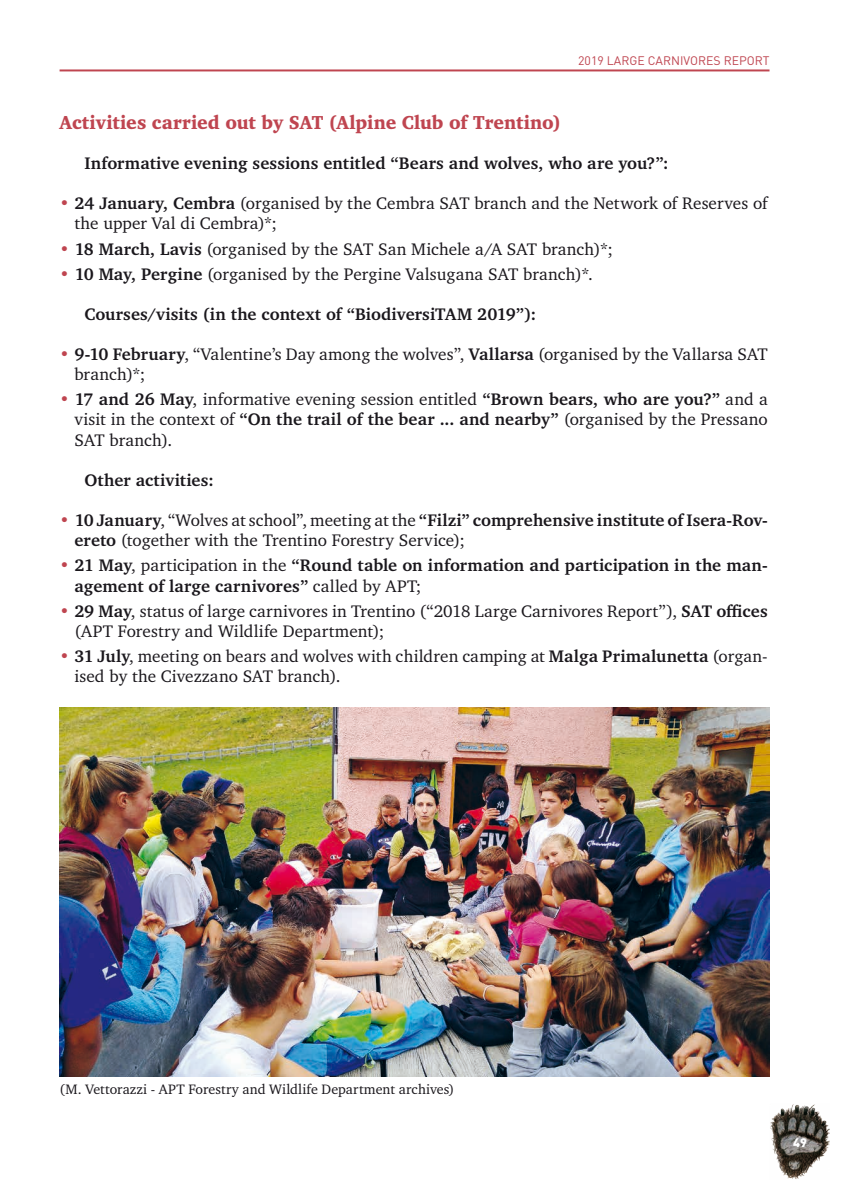
<style>
.page{position:relative;width:844px;height:1191px;background:#fff}
.page>*{position:absolute;margin:0;border:0;box-sizing:border-box;transform-origin:0 0}
.t1{font:900 19.25px "Charter BT Pro";color:#bf4550;scale:.93 1}
.t2{font:17.15px/20.1px "Charter BT Pro";letter-spacing:.005em;color:#1a171c}
.t3{font:700 17.15px/20.1px "Charter BT Pro";letter-spacing:.005em;color:#1a171c}
.t4{font:14px "Charter BT Pro";letter-spacing:.005em;color:#1a171c}
.t5{font:12.25px "DIN";color:#bf4550}
.t6{font:900 12.25px "DIN";color:#fff}
.s1{font-weight:700;color:#bf4550}
.s2{font-weight:700}
.s3{color:#bf4550}
.s4{font-weight:400}
</style>
<div class="page">
<img style="left:770px;top:1104px;width:59px;height:75px">
<hr style="left:60px;top:69px;width:709px;height:2px;background:#bf4550">
<img style="left:60px;top:708px;width:709px;height:368px">
<p class="t5" style="left:578px;top:52px;width:193px">2019 LARGE CARNIVORES REPORT</p>
<p class="t1" style="left:60px;top:110px;width:540px">Activities carried out by SAT (Alpine Club of Trentino)</p>
<p class="t3" style="left:84px;top:153px;width:585px">Informative evening sessions entitled “Bears and wolves, who are you?”:</p>
<p class="t2" style="left:74px;top:193px;width:694px;text-indent:-15px"><span class="s1">•</span> <span class="s2">24 January, Cembra</span> (organised by the Cembra SAT branch and the Network of Reserves of the upper Val di Cembra)*;</p>
<p class="t2" style="left:60px;top:238px;width:554px"><span class="s1">•</span> <span class="s2">18 March, Lavis</span> (organised by the SAT San Michele a/A SAT branch)*;</p>
<p class="t2" style="left:60px;top:263px;width:535px"><span class="s1">•</span> <span class="s2">10 May, Pergine</span> (organised by the Pergine Valsugana SAT branch)*.</p>
<p class="t3" style="left:84px;top:304px;width:453px">Courses/visits (in the context of “BiodiversiTAM 2019”):</p>
<p class="t2" style="left:74px;top:344px;width:694px;text-indent:-15px"><span class="s1">•</span> <span class="s2">9-10 February</span>, “Valentine’s Day among the wolves”, <span class="s2">Vallarsa</span> (organised by the Vallarsa SAT branch)*;</p>
<p class="t2" style="left:74px;top:389px;width:694px;text-align:justify;text-indent:-15px"><span class="s1">•</span> <span class="s2">17 and 26 May</span>, informative evening session entitled <span class="s2">“Brown bears, who are you?”</span> and a visit in the context of <span class="s2">“On the trail of the bear ... and nearby”</span> (organised by the Pressano SAT branch).</p>
<p class="t3" style="left:84px;top:470px;width:131px">Other activities:</p>
<p class="t2" style="left:74px;top:510px;width:694px;text-indent:-15px"><span class="s1">•</span> <span class="s2">10 January</span>, “Wolves at school”, meeting at the <span class="s2">“Filzi” comprehensive institute of Isera-Rov&shy;ereto</span> (together with the Trentino Forestry Service);</p>
<p class="t3" style="left:74px;top:555px;width:694px;text-indent:-15px"><span class="s3">•</span> 21 May<span class="s4">, participation in the</span> “Round table on information and participation in the man&shy;agement of large carnivores” <span class="s4">called by APT;</span></p>
<p class="t2" style="left:74px;top:600px;width:694px;text-indent:-15px"><span class="s1">•</span> <span class="s2">29 May</span>, status of large carnivores in Trentino (“2018 Large Carnivores Report”), <span class="s2">SAT offices </span>(APT Forestry and Wildlife Department);</p>
<p class="t2" style="left:74px;top:646px;width:694px;text-indent:-15px"><span class="s1">•</span> <span class="s2">31 July</span>, meeting on bears and wolves with children camping at <span class="s2">Malga Primalunetta</span> (organ&shy;ised by the Civezzano SAT branch).</p>
<p class="t4" style="left:60px;top:1080px;width:396px">(M. Vettorazzi - APT Forestry and Wildlife Department archives)</p>
<p class="t6" style="left:793px;top:1134px;width:15px">49</p>
</div>
